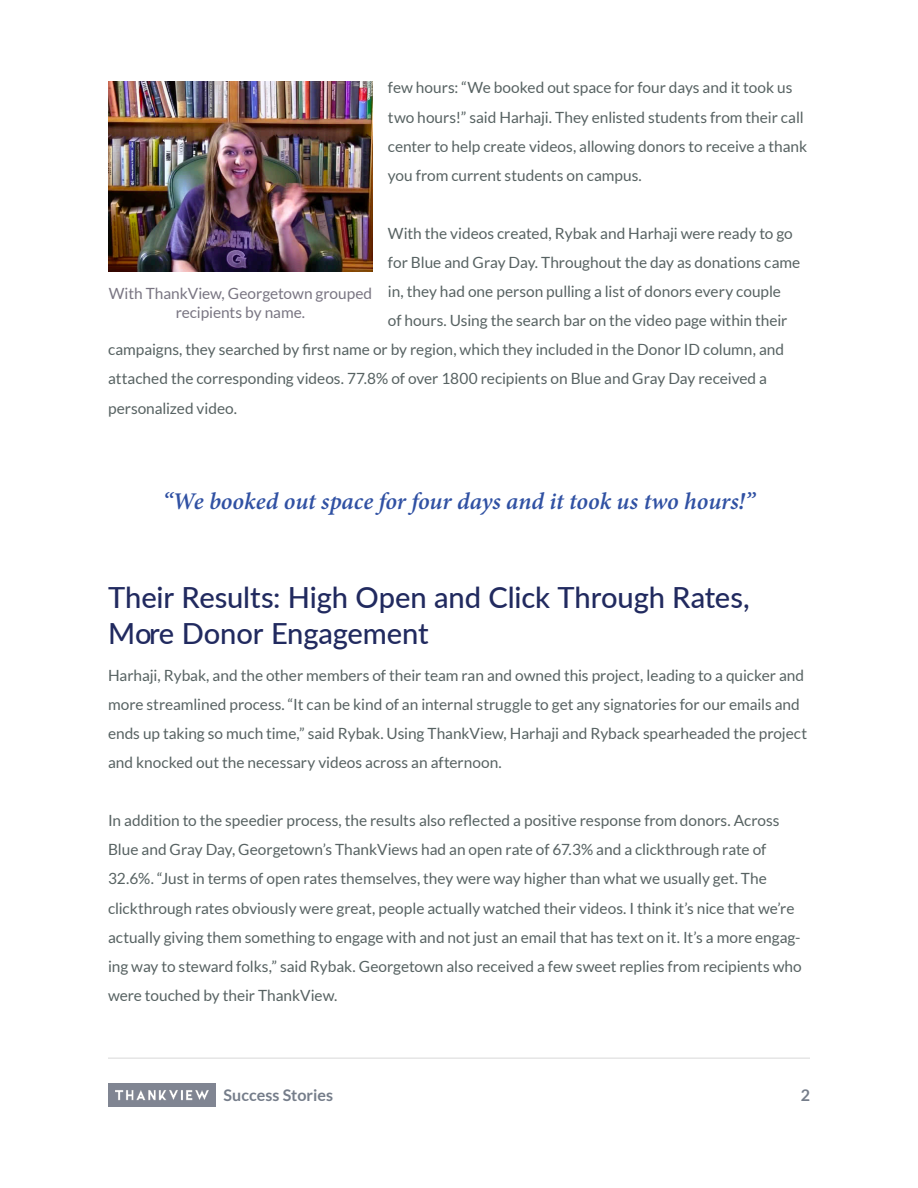
<style>
.page{position:relative;width:918px;height:1188px;background:#fff}
.page>*{position:absolute;margin:0;border:0;box-sizing:border-box;transform-origin:0 0}
.t1{font:500 29.1px/36px "Lato";letter-spacing:-.005em;color:#212a5f}
.t2{font:italic 600 24px "Minion Pro";letter-spacing:-.005em;color:#3051a3}
.t3{font:700 16.05px "Lato";color:#757d8a}
.t4{font:15.45px/29.1px "Lato";letter-spacing:-.005em;color:#576262}
.t5{font:15.45px/18.6px "Lato";letter-spacing:-.005em;color:#797582;text-align:center}
</style>
<div class="page">
<hr style="left:108px;top:1057px;width:702px;height:2px;background:#e5e5e5">
<img style="left:108px;top:1083px;width:108px;height:24px">
<img style="left:108px;top:81px;width:265px;height:191px">
<p class="t4" style="left:388px;top:73px;width:421px">few hours: “We booked out space for four days and it took us two hours!” said Harhaji. They enlisted students from their call center to help create videos, allowing donors to receive a thank you from current students on campus.</p>
<p class="t4" style="left:388px;top:219px;width:406px">With the videos created, Rybak and Harhaji were ready to go</p>
<p class="t4" style="left:388px;top:248px;width:414px">for Blue and Gray Day. Throughout the day as donations came</p>
<p class="t4" style="left:388px;top:277px;width:395px">in, they had one person pulling a list of donors every couple</p>
<p class="t4" style="left:388px;top:306px;width:401px">of hours. Using the search bar on the video page within their</p>
<p class="t4" style="left:108px;top:335px;width:678px">campaigns, they searched by first name or by region, which they included in the Donor ID column, and</p>
<p class="t4" style="left:108px;top:364px;width:661px">attached the corresponding videos. 77.8% of over 1800 recipients on Blue and Gray Day received a</p>
<p class="t4" style="left:108px;top:393px;width:131px">personalized video.</p>
<p class="t5" style="left:109px;top:284px;width:265px">With ThankView, Georgetown grouped recipients by name.</p>
<p class="t2" style="left:163px;top:485px;width:594px">“We booked out space for four days and it took us two hours!”</p>
<p class="t1" style="left:108px;top:579px;width:643px">Their Results: High Open and Click Through Rates,<br>More Donor Engagement</p>
<p class="t4" style="left:108px;top:661px;width:701px">Harhaji, Rybak, and the other members of their team ran and owned this project, leading to a quicker and more streamlined process. “It can be kind of an internal struggle to get any signatories for our emails and ends up taking so much time,” said Rybak. Using ThankView, Harhaji and Ryback spearheaded the project and knocked out the necessary videos across an afternoon.</p>
<p class="t4" style="left:108px;top:806px;width:695px">In addition to the speedier process, the results also reflected a positive response from donors. Across Blue and Gray Day, Georgetown’s ThankViews had an open rate of 67.3% and a clickthrough rate of 32.6%. “Just in terms of open rates themselves, they were way higher than what we usually get. The clickthrough rates obviously were great, people actually watched their videos. I think it’s nice that we’re actually giving them something to engage with and not just an email that has text on it. It’s a more engag&shy;ing way to steward folks,” said Rybak. Georgetown also received a few sweet replies from recipients who were touched by their ThankView.</p>
<p class="t3" style="left:224px;top:1086px;width:111px">Success Stories</p>
<p class="t3" style="left:801px;top:1086px;width:11px">2</p>
</div>
